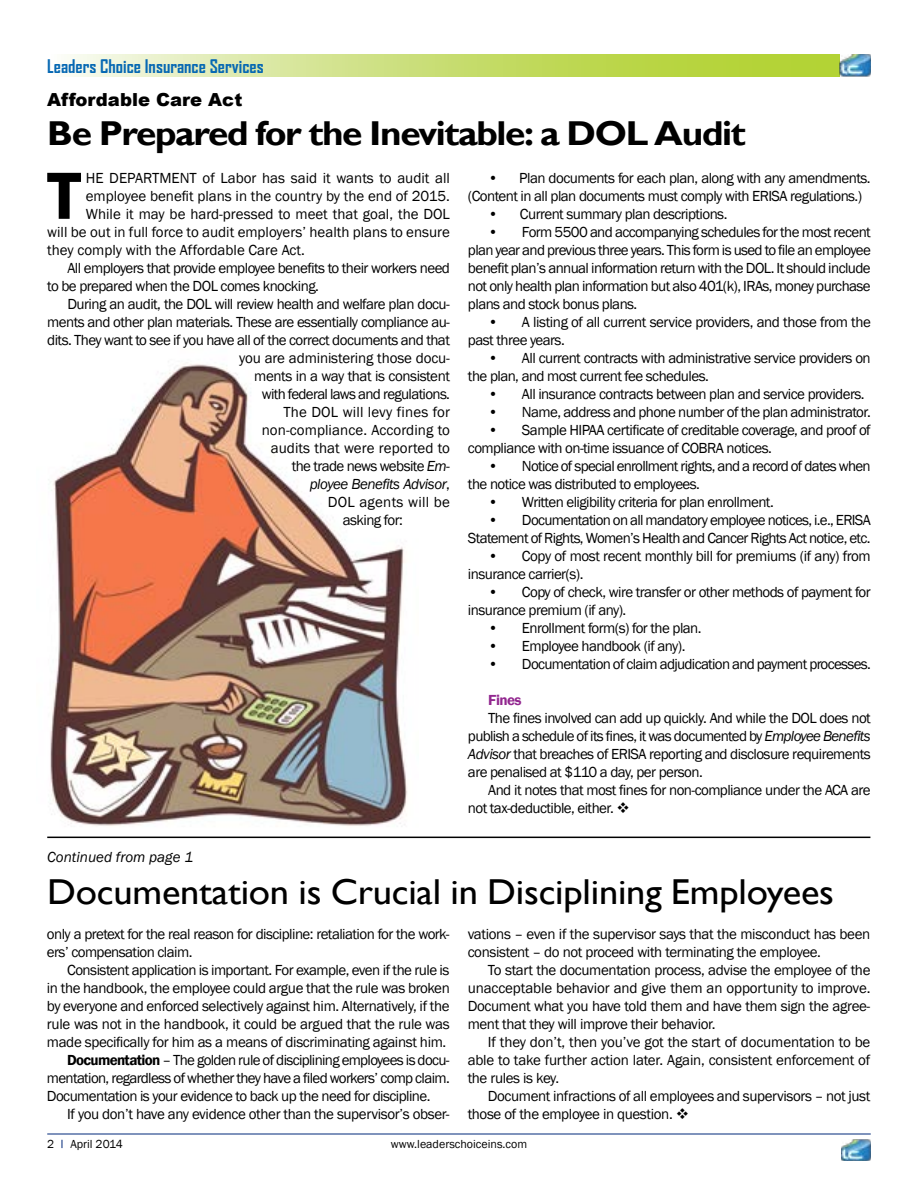
<style>
.page{position:relative;width:918px;height:1188px;background:#fff}
.page>*{position:absolute;margin:0;border:0;box-sizing:border-box;transform-origin:0 0}
.t1{font:600 69px "Franklin Gothic";color:#000}
.t2{font:36px "Gill Sans";letter-spacing:-.005em;color:#000;scale:1.07 1}
.t3{font:700 34.5px "Gill Sans";letter-spacing:-.035em;color:#000;scale:1.07 1}
.t4{font:700 18px "Agency FB";color:#0668b3}
.t5{font:900 18px "Arial";color:#000}
.t6{font:15px/18px "Franklin Gothic";letter-spacing:-.04em;color:#000}
.t7{font:15px "Franklin Gothic";color:#000}
.t8{font:15px "Franklin Gothic";letter-spacing:-.02em;color:#000}
.t9{font:15px "Franklin Gothic";letter-spacing:.005em;color:#000}
.t10{font:15px "Franklin Gothic";letter-spacing:-.01em;color:#000}
.t11{font:15px "Franklin Gothic";letter-spacing:.01em;color:#000}
.t12{font:italic 15px "Franklin Gothic";letter-spacing:-.03em;color:#000}
.t13{font:italic 15px "Franklin Gothic";color:#000}
.t14{font:15px "Franklin Gothic";letter-spacing:.015em;color:#000}
.t15{font:600 15px "Franklin Gothic";letter-spacing:-.035em;color:#92278f}
.t16{font:12px "Franklin Gothic";color:#000}
.s1{font-style:italic}
.s2{font-style:normal}
.s3{font-weight:600}
</style>
<div class="page">
<svg style="left:67px;top:54px;width:773px;height:22px;background:#cbdf7a"></svg>
<img style="left:841px;top:1140px;width:30px;height:21px">
<img style="left:840px;top:54px;width:31px;height:22px">
<hr style="left:47px;top:1134px;width:824px;height:1px;background:#00287a">
<img style="left:47px;top:362px;width:372px;height:475px">
<hr style="left:47px;top:837px;width:823px;height:1px;background:#000">
<p class="t4" style="left:47px;top:55px;width:218px">Leaders Choice Insurance Services</p>
<p class="t5" style="left:47px;top:87px;width:197px">Affordable Care Act</p>
<h3 class="t3" style="left:47px;top:113px;width:654px">Be Prepared for the Inevitable: a DOL Audit</h3>
<h1 class="t1" style="left:47px;top:153px;width:35px">T</h1>
<p class="t7" style="left:86px;top:169px;width:366px">HE DEPARTMENT of Labor has said it wants to audit all</p>
<p class="t6" style="left:468px;top:169px;width:404px;text-indent:20px">• Plan documents for each plan, along with any amendments. (Content in all plan documents must comply with ERISA regulations.)</p>
<p class="t6" style="left:488px;top:205px;width:241px">• Current summary plan descriptions.</p>
<p class="t6" style="left:468px;top:223px;width:404px;text-align:justify;text-indent:20px">• Form 5500 and accompanying schedules for the most recent plan year and previous three years. This form is used to file an employee benefit plan’s annual information return with the DOL. It should include not only health plan information but also 401(k), IRAs, money purchase plans and stock bonus plans.</p>
<p class="t6" style="left:468px;top:313px;width:404px;text-indent:20px">• A listing of all current service providers, and those from the past three years.</p>
<p class="t6" style="left:468px;top:349px;width:404px;text-indent:20px">• All current contracts with administrative service providers on the plan, and most current fee schedules.</p>
<p class="t6" style="left:488px;top:385px;width:378px">• All insurance contracts between plan and service providers.</p>
<p class="t6" style="left:488px;top:403px;width:384px">• Name, address and phone number of the plan administrator.</p>
<p class="t6" style="left:468px;top:421px;width:404px;text-indent:20px">• Sample HIPAA certificate of creditable coverage, and proof of compliance with on-time issuance of COBRA notices.</p>
<p class="t6" style="left:468px;top:457px;width:404px;text-indent:20px">• Notice of special enrollment rights, and a record of dates when the notice was distributed to employees.</p>
<p class="t6" style="left:488px;top:493px;width:287px">• Written eligibility criteria for plan enrollment.</p>
<p class="t6" style="left:468px;top:511px;width:404px;text-align:right">• Documentation on all mandatory employee notices, i.e., ERISA<br>Statement of Rights, Women’s Health and Cancer Rights Act notice, etc.</p>
<p class="t6" style="left:468px;top:547px;width:404px;text-indent:20px">• Copy of most recent monthly bill for premiums (if any) from insurance carrier(s).</p>
<p class="t6" style="left:468px;top:583px;width:404px;text-indent:20px">• Copy of check, wire transfer or other methods of payment for insurance premium (if any).</p>
<p class="t6" style="left:488px;top:619px;width:215px">• Enrollment form(s) for the plan.</p>
<p class="t6" style="left:488px;top:637px;width:199px">• Employee handbook (if any).</p>
<p class="t6" style="left:488px;top:655px;width:384px">• Documentation of claim adjudication and payment processes.</p>
<p class="t15" style="left:488px;top:691px;width:35px">Fines</p>
<p class="t6" style="left:468px;top:709px;width:404px;text-align:justify;text-indent:20px">The fines involved can add up quickly. And while the DOL does not publish a schedule of its fines, it was documented by <span class="s1">Employee Benefits Advisor</span> that breaches of ERISA reporting and disclosure requirements are penalised at $110 a day, per person.</p>
<p class="t6" style="left:468px;top:781px;width:404px;text-indent:20px">And it notes that most fines for non-compliance under the ACA are not tax-deductible, either. ❖</p>
<p class="t7" style="left:86px;top:187px;width:366px">employee benefit plans in the country by the end of 2015.</p>
<p class="t7" style="left:86px;top:205px;width:366px">While it may be hard-pressed to meet that goal, the DOL</p>
<p class="t7" style="left:47px;top:223px;width:404px">will be out in full force to audit employers’ health plans to ensure</p>
<p class="t7" style="left:47px;top:241px;width:259px">they comply with the Affordable Care Act.</p>
<p class="t6" style="left:67px;top:259px;width:384px">All employers that provide employee benefits to their workers need</p>
<p class="t6" style="left:47px;top:277px;width:273px">to be prepared when the DOL comes knocking.</p>
<p class="t6" style="left:67px;top:295px;width:384px">During an audit, the DOL will review health and welfare plan docu-</p>
<p class="t6" style="left:47px;top:313px;width:404px">ments and other plan materials. These are essentially compliance au-</p>
<p class="t6" style="left:47px;top:331px;width:404px">dits. They want to see if you have all of the correct documents and that</p>
<p class="t10" style="left:239px;top:349px;width:212px">you are administering those docu-</p>
<p class="t6" style="left:254px;top:367px;width:197px">ments in a way that is consistent</p>
<p class="t6" style="left:262px;top:385px;width:190px">with federal laws and regulations.</p>
<p class="t11" style="left:283px;top:403px;width:168px">The DOL will levy fines for</p>
<p class="t9" style="left:262px;top:421px;width:190px">non-compliance. According to</p>
<p class="t9" style="left:271px;top:439px;width:181px">audits that were reported to</p>
<p class="t6" style="left:292px;top:457px;width:160px">the trade news website <span class="s1">Em-</span></p>
<p class="t12" style="left:310px;top:474px;width:142px">ployee Benefits Advisor<span class="s2">,</span></p>
<p class="t14" style="left:328px;top:493px;width:124px">DOL agents will be</p>
<p class="t6" style="left:343px;top:511px;width:62px">asking for:</p>
<p class="t13" style="left:47px;top:847px;width:147px">Continued from page 1</p>
<h2 class="t2" style="left:47px;top:871px;width:737px">Documentation is Crucial in Disciplining Employees</h2>
<p class="t6" style="left:47px;top:925px;width:404px">only a pretext for the real reason for discipline: retaliation for the work&shy;ers’ compensation claim.</p>
<p class="t6" style="left:67px;top:961px;width:384px">Consistent application is important. For example, even if the rule is</p>
<p class="t6" style="left:47px;top:979px;width:404px">in the handbook, the employee could argue that the rule was broken</p>
<p class="t6" style="left:47px;top:997px;width:404px">by everyone and enforced selectively against him. Alternatively, if the</p>
<p class="t8" style="left:47px;top:1014px;width:404px">rule was not in the handbook, it could be argued that the rule was</p>
<p class="t6" style="left:47px;top:1033px;width:401px">made specifically for him as a means of discriminating against him.</p>
<p class="t6" style="left:67px;top:1051px;width:384px"><span class="s3">Documentation</span> – The golden rule of disciplining employees is docu-</p>
<p class="t6" style="left:47px;top:1069px;width:404px">mentation, regardless of whether they have a filed workers’ comp claim.</p>
<p class="t6" style="left:47px;top:1087px;width:385px">Documentation is your evidence to back up the need for discipline.</p>
<p class="t6" style="left:67px;top:1105px;width:384px">If you don’t have any evidence other than the supervisor’s obser-</p>
<p class="t6" style="left:468px;top:925px;width:404px">vations – even if the supervisor says that the misconduct has been consistent – do not proceed with terminating the employee.</p>
<p class="t6" style="left:468px;top:961px;width:404px;text-align:justify;text-indent:20px">To start the documentation process, advise the employee of the unacceptable behavior and give them an opportunity to improve.<br>Document what you have told them and have them sign the agree&shy;ment that they will improve their behavior.</p>
<p class="t6" style="left:468px;top:1033px;width:404px;text-align:justify;text-indent:20px">If they don’t, then you’ve got the start of documentation to be able to take further action later. Again, consistent enforcement of the rules is key.</p>
<p class="t6" style="left:468px;top:1087px;width:404px;text-indent:20px">Document infractions of all employees and supervisors – not just those of the employee in question. ❖</p>
<p class="t16" style="left:47px;top:1137px;width:9px">2</p>
<p class="t16" style="left:70px;top:1137px;width:54px">April 2014</p>
<p class="t16" style="left:391px;top:1137px;width:138px">www.leaderschoiceins.com</p>
</div>
